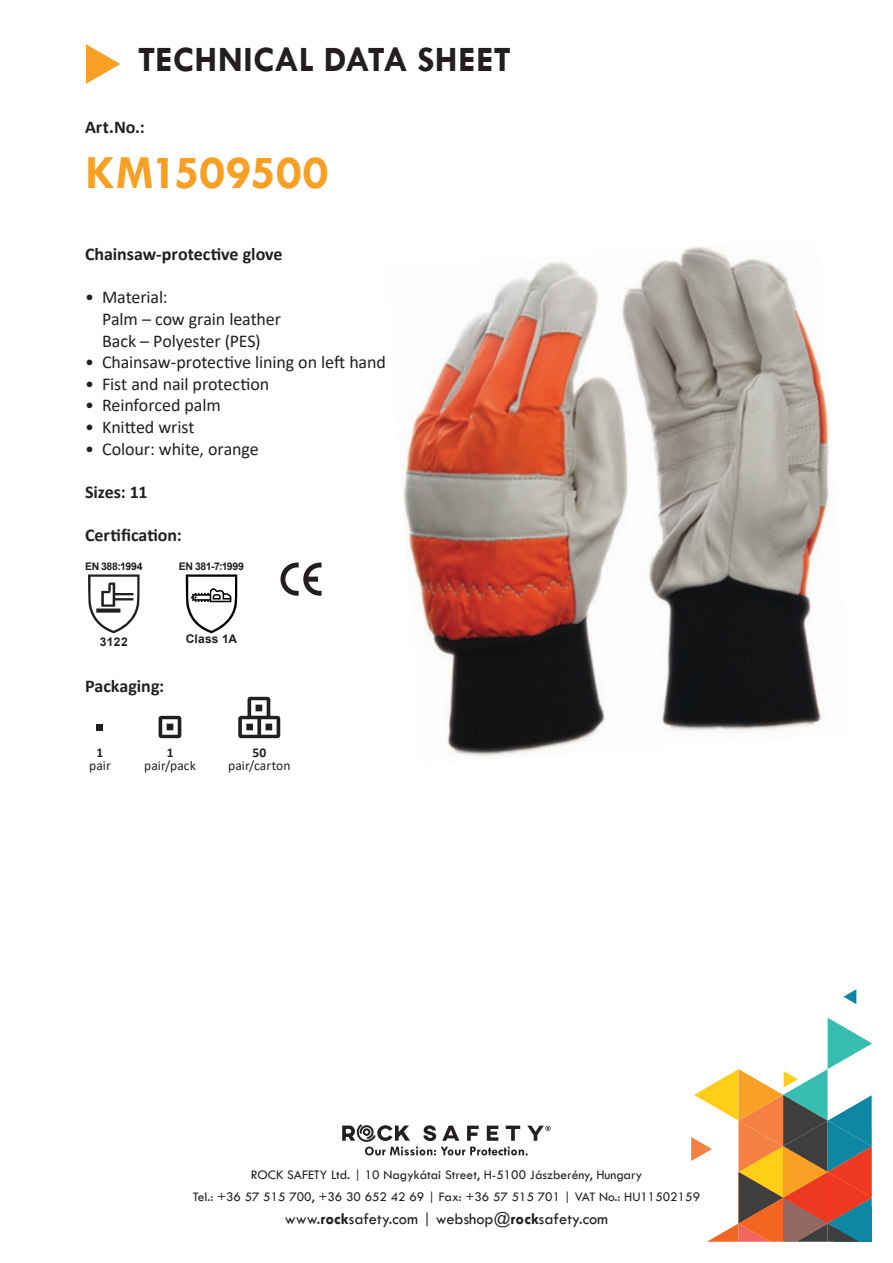
<style>
.page{position:relative;width:893px;height:1263px;background:#fff}
.page>*{position:absolute;margin:0;border:0;box-sizing:border-box;transform-origin:0 0}
.t1{font:700 48px "Tw Cen";letter-spacing:.005em;color:#f8a024}
.t2{font:700 36px "Tw Cen";letter-spacing:.005em;color:#231f20}
.t3{font:18px/21.6px "Calibri";letter-spacing:-.005em;color:#231f20}
.t4{font:700 18px "Calibri";color:#231f20}
.t5{font:16.5px "Tw Cen";color:#231f20}
.t6{font:13.5px/22.5px "Tw Cen";color:#231f20;text-align:center}
.t7{font:13.5px "Calibri";letter-spacing:.005em;color:#231f20}
.t8{font:700 13.5px "Calibri";color:#231f20}
.t9{font:700 12px "Arial";letter-spacing:.02em;color:#231f20}
.t10{font:700 10.5px "Arial";letter-spacing:-.025em;color:#231f20}
.s1{font-weight:700}
</style>
<div class="page">
<svg style="left:843px;top:989px;width:13px;height:15px"></svg>
<svg style="left:691px;top:1018px;width:181px;height:224px"></svg>
<svg style="left:342px;top:1124px;width:209px;height:31px"></svg>
<svg style="left:86px;top:44px;width:34px;height:40px"></svg>
<img style="left:403px;top:246px;width:426px;height:511px">
<svg style="left:88px;top:574px;width:52px;height:59px"></svg>
<svg style="left:186px;top:574px;width:51px;height:59px"></svg>
<svg style="left:280px;top:563px;width:41px;height:33px"></svg>
<div style="left:96px;top:724px;width:7px;height:6px;background:#231f20"></div>
<svg style="left:159px;top:716px;width:22px;height:22px"></svg>
<svg style="left:238px;top:697px;width:42px;height:41px"></svg>
<h2 class="t2" style="left:138px;top:38px;width:374px">TECHNICAL DATA SHEET</h2>
<p class="t4" style="left:85px;top:114px;width:61px">Art.No.:</p>
<h1 class="t1" style="left:85px;top:144px;width:245px">KM1509500</h1>
<p class="t4" style="left:85px;top:241px;width:199px">Chainsaw-protective glove</p>
<p class="t3" style="left:102px;top:286px;width:180px;text-indent:-17px">• Material:<br>Palm – cow grain leather<br>Back – Polyester (PES)</p>
<p class="t3" style="left:85px;top:351px;width:302px">• Chainsaw-protective lining on left hand</p>
<p class="t3" style="left:85px;top:372px;width:186px">• Fist and nail protection</p>
<p class="t3" style="left:85px;top:394px;width:137px">• Reinforced palm</p>
<p class="t3" style="left:85px;top:416px;width:111px">• Knitted wrist</p>
<p class="t3" style="left:85px;top:437px;width:175px">• Colour: white, orange</p>
<p class="t4" style="left:85px;top:479px;width:64px">Sizes: 11</p>
<p class="t4" style="left:85px;top:522px;width:98px">Certification:</p>
<p class="t10" style="left:85px;top:559px;width:59px">EN 388:1994</p>
<p class="t10" style="left:179px;top:559px;width:67px">EN 381-7:1999</p>
<p class="t9" style="left:100px;top:634px;width:30px">3122</p>
<p class="t4" style="left:85px;top:673px;width:81px">Packaging:</p>
<p class="t9" style="left:186px;top:631px;width:53px">Class 1A</p>
<p class="t8" style="left:97px;top:742px;width:8px">1</p>
<p class="t8" style="left:167px;top:742px;width:8px">1</p>
<p class="t8" style="left:252px;top:742px;width:15px">50</p>
<p class="t7" style="left:89px;top:756px;width:23px">pair</p>
<p class="t7" style="left:144px;top:756px;width:53px">pair/pack</p>
<p class="t7" style="left:228px;top:756px;width:64px">pair/carton</p>
<p class="t6" style="left:193px;top:1163px;width:509px">ROCK SAFETY Ltd. | 10 Nagykátai Street, H-5100 Jászberény, Hungary<br>Tel.: +36 57 515 700, +36 30 652 42 69 | Fax: +36 57 515 701 | VAT No.: HU11502159</p>
<p class="t5" style="left:285px;top:1208px;width:325px">www.<span class="s1">rock</span>safety.com | webshop@<span class="s1">rock</span>safety.com</p>
</div>
